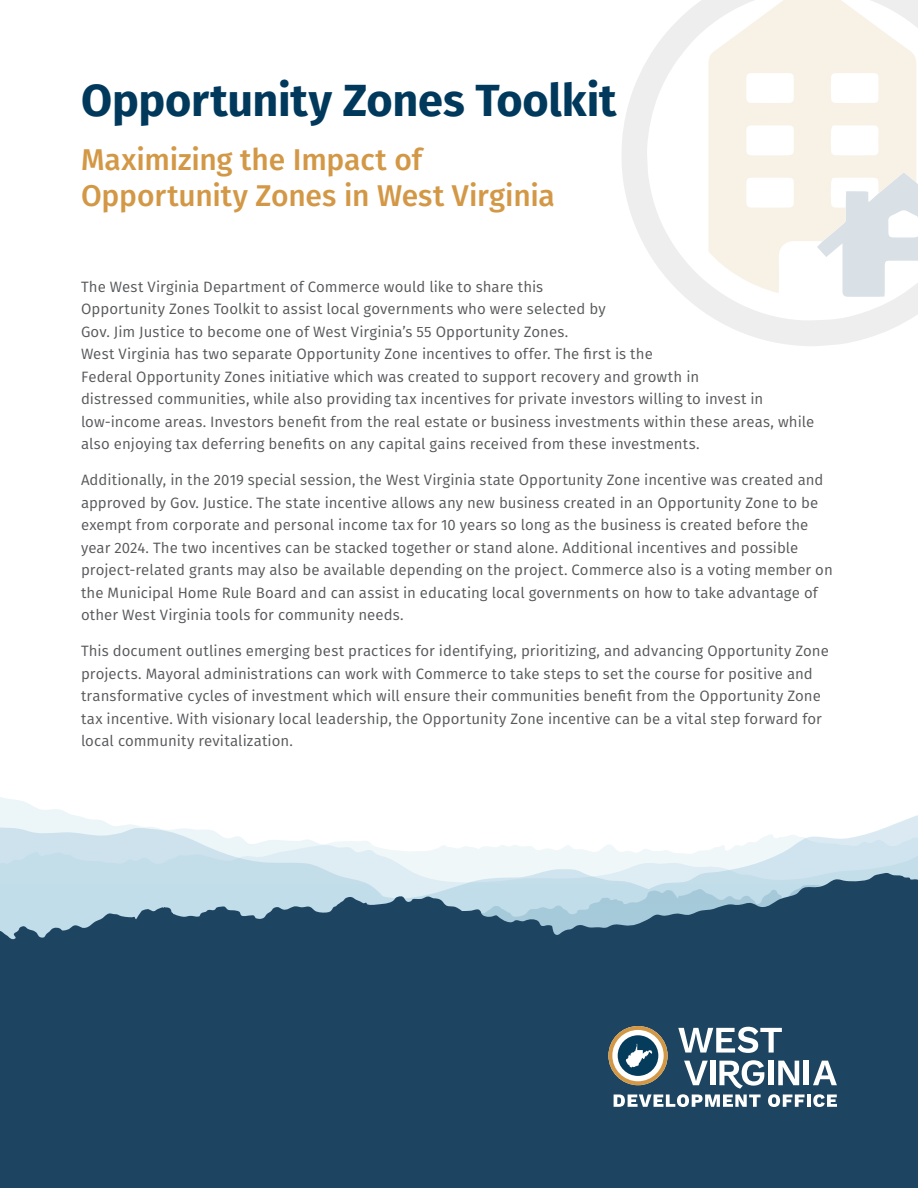
<style>
.page{position:relative;width:918px;height:1188px;background:#fff}
.page>*{position:absolute;margin:0;border:0;box-sizing:border-box;transform-origin:0 0}
.t1{font:700 45px "Fira Sans";letter-spacing:-.005em;color:#00395c}
.t2{font:500 30px/36px "Fira Sans";letter-spacing:-.005em;color:#d39846}
.t3{font:15px/22.5px "Fira Sans";letter-spacing:.005em;color:#57585a}
</style>
<div class="page">
<svg style="left:0;top:812px;width:918px;height:60px"></svg>
<svg style="left:0;top:872px;width:918px;height:316px;background:#325872"></svg>
<hr style="left:807px;top:1095px;width:4px;height:12px;background:#fff">
<svg style="left:813px;top:1094px;width:24px;height:13px"></svg>
<div style="left:804px;top:1061px;width:5px;height:24px;background:#fff"></div>
<svg style="left:813px;top:1061px;width:24px;height:24px"></svg>
<svg style="left:608px;top:1026px;width:197px;height:81px"></svg>
<svg style="left:622px;top:0;width:296px;height:346px"></svg>
<svg style="left:817px;top:172px;width:101px;height:125px"></svg>
<svg style="left:708px;top:0;width:208px;height:293px;fill:#f8f2e6"></svg>
<h1 class="t1" style="left:81px;top:63px;width:537px">Opportunity Zones Toolkit</h1>
<h2 class="t2" style="left:81px;top:140px;width:475px">Maximizing the Impact of<br>Opportunity Zones in West Virginia</h2>
<p class="t3" style="left:81px;top:275px;width:735px">The West Virginia Department of Commerce would like to share this<br>Opportunity Zones Toolkit to assist local governments who were selected by<br>Gov. Jim Justice to become one of West Virginia’s 55 Opportunity Zones.<br>West Virginia has two separate Opportunity Zone incentives to offer. The first is the<br>Federal Opportunity Zones initiative which was created to support recovery and growth in<br>distressed communities, while also providing tax incentives for private investors willing to invest in low-income areas. Investors benefit from the real estate or business investments within these areas, while also enjoying tax deferring benefits on any capital gains received from these investments.</p>
<p class="t3" style="left:81px;top:469px;width:753px">Additionally, in the 2019 special session, the West Virginia state Opportunity Zone incentive was created and approved by Gov. Justice. The state incentive allows any new business created in an Opportunity Zone to be exempt from corporate and personal income tax for 10 years so long as the business is created before the year 2024. The two incentives can be stacked together or stand alone. Additional incentives and possible project-related grants may also be available depending on the project. Commerce also is a voting member on the Municipal Home Rule Board and can assist in educating local governments on how to take advantage of other West Virginia tools for community needs.</p>
<p class="t3" style="left:81px;top:640px;width:749px">This document outlines emerging best practices for identifying, prioritizing, and advancing Opportunity Zone projects. Mayoral administrations can work with Commerce to take steps to set the course for positive and transformative cycles of investment which will ensure their communities benefit from the Opportunity Zone tax incentive. With visionary local leadership, the Opportunity Zone incentive can be a vital step forward for local community revitalization.</p>
</div>
